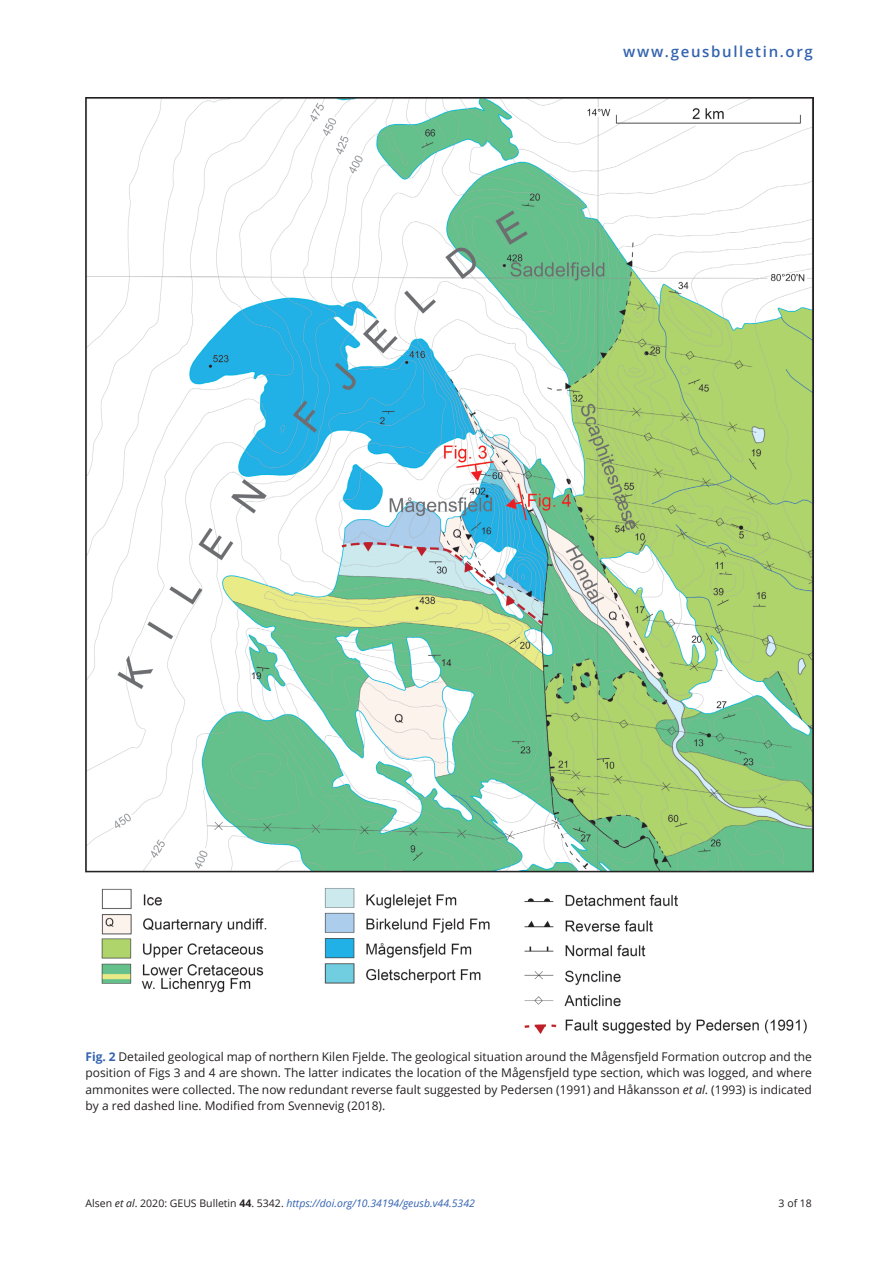
<style>
.page{position:relative;width:893px;height:1263px;background:#fff}
.page>*{position:absolute;margin:0;border:0;box-sizing:border-box;transform-origin:0 0}
.t1{font:600 15px "Open Sans";letter-spacing:.11em;color:#3463af}
.FC{font:12px/16.5px "Open Sans";color:#231f20;text-align:justify}
.t2{font:italic 10.5px "Open Sans";color:#3463af}
.t3{font:10.5px "Open Sans";color:#231f20}
.s1{font-weight:700;color:#3463af}
.s2{font-style:italic}
.s3{font-style:normal;color:#231f20}
.s4{color:#231f20}
.s5{font-weight:700;font-style:normal;color:#231f20}
</style>
<div class="page">
<img style="left:86px;top:98px;width:728px;height:935px">
<p class="t1" style="left:623px;top:41px;width:191px">www.geusbulletin.org</p>
<p class="FC" style="left:86px;top:1047px;width:728px"><span class="s1">Fig. 2</span> Detailed geological map of northern Kilen Fjelde. The geological situation around the Mågensfjeld Formation outcrop and the position of Figs 3 and 4 are shown. The latter indicates the location of the Mågensfjeld type section, which was logged, and where ammonites were collected. The now redundant reverse fault suggested by Pedersen (1991) and Håkansson <span class="s2">et al.</span> (1993) is indicated by a red dashed line. Modified from Svennevig (2018).</p>
<p class="t2" style="left:86px;top:1196px;width:391px"><span class="s3">Alsen</span> <span class="s4">et al</span><span class="s3">. 2020: GEUS Bulletin</span> <span class="s5">44</span><span class="s3">. 5342.</span> https://doi.org/10.34194/geusb.v44.5342</p>
<p class="t3" style="left:779px;top:1196px;width:35px">3 of 18</p>
</div>
